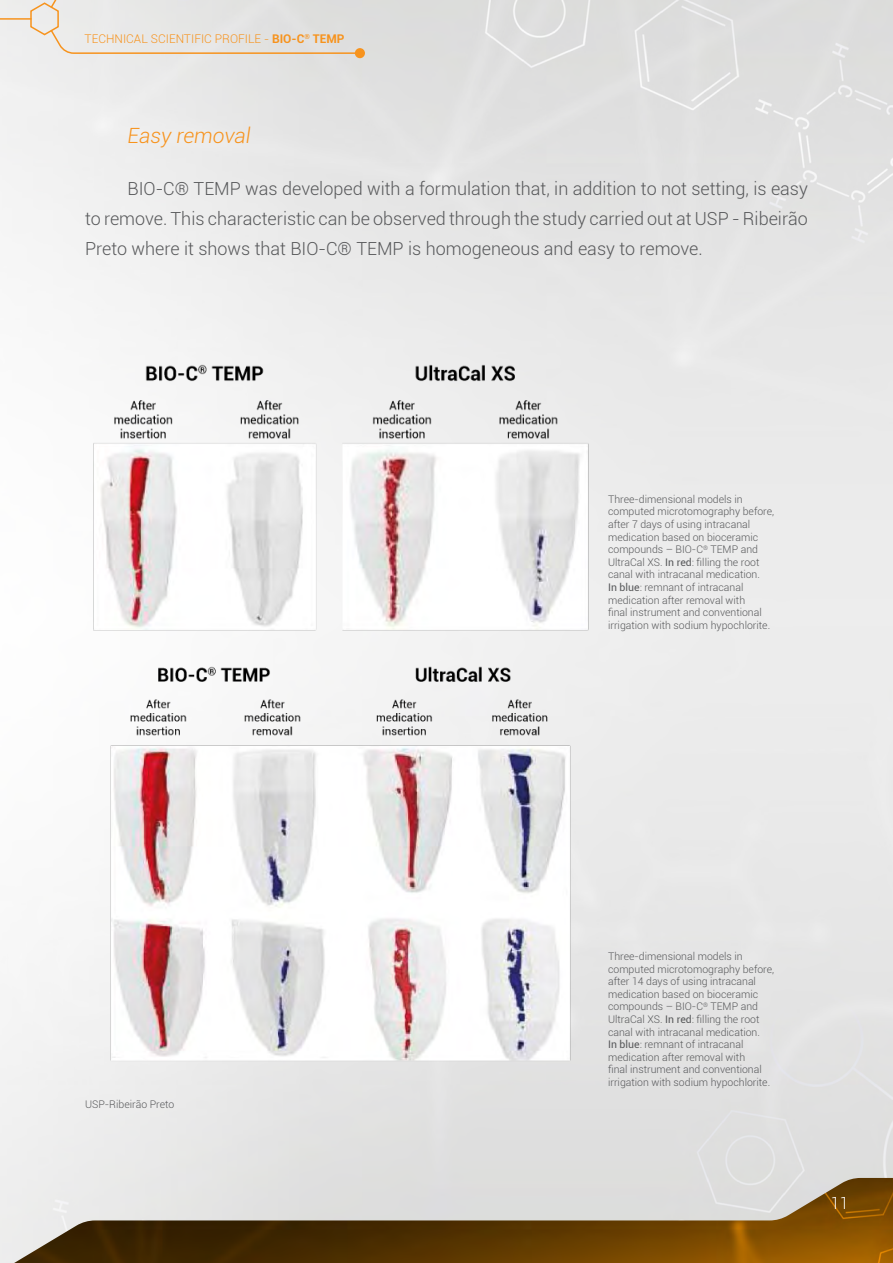
<style>
.page{position:relative;width:893px;height:1263px;background:#fff}
.page>*{position:absolute;margin:0;border:0;box-sizing:border-box;transform-origin:0 0}
.t1{font:italic 300 21px "Roboto";color:#f7931d}
.t2{font:300 18px/30px "Roboto";color:#57585a;text-align:justify}
.t3{font:300 16.5px "Roboto";color:#fff}
.t4{font:300 12px "Roboto";color:#f7931d}
.t5{font:300 10.5px/12.6px "Roboto";color:#57585a}
.s1{font-weight:700}
.s2{font-weight:400}
</style>
<div class="page">
<hr style="left:0;top:18px;width:31px;height:2px;background:#f7931d">
<div style="left:355px;top:48px;width:10px;height:10px;background:#f7931d;border-radius:50%"></div>
<svg style="left:29px;top:0;width:327px;height:55px;background:#e5e2dd"></svg>
<img style="left:0;top:1178px;width:893px;height:85px">
<img style="left:100px;top:642px;width:479px;height:447px">
<img style="left:89px;top:354px;width:501px;height:277px">
<p class="t4" style="left:85px;top:30px;width:261px">TECHNICAL SCIENTIFIC PROFILE - <span class="s1">BIO-C</span><sup>®</sup> <span class="s1">TEMP</span></p>
<h1 class="t1" style="left:128px;top:121px;width:125px">Easy removal</h1>
<p class="t2" style="left:85px;top:173px;width:724px;text-indent:43px">BIO-C® TEMP was developed with a formulation that, in addition to not setting, is easy to remove. This characteristic can be observed through the study carried out at USP - Ribeirão Preto where it shows that BIO-C® TEMP is homogeneous and easy to remove.</p>
<p class="t5" style="left:608px;top:492px;width:168px">Three-dimensional models in computed microtomography before, after 7 days of using intracanal medication based on bioceramic compounds – BIO-C<sup>®</sup> TEMP and UltraCal XS. <span class="s2">In red</span>: filling the root canal with intracanal medication.<br><span class="s2">In blue</span>: remnant of intracanal medication after removal with<br>final instrument and conventional irrigation with sodium hypochlorite.</p>
<p class="t5" style="left:85px;top:1097px;width:91px">USP-Ribeirão Preto</p>
<p class="t5" style="left:608px;top:950px;width:168px">Three-dimensional models in computed microtomography before, after 14 days of using intracanal medication based on bioceramic compounds – BIO-C<sup>®</sup> TEMP and UltraCal XS. <span class="s2">In red</span>: filling the root canal with intracanal medication.<br><span class="s2">In blue</span>: remnant of intracanal medication after removal with<br>final instrument and conventional irrigation with sodium hypochlorite.</p>
<h3 class="t3" style="left:831px;top:1192px;width:20px">11</h3>
</div>
